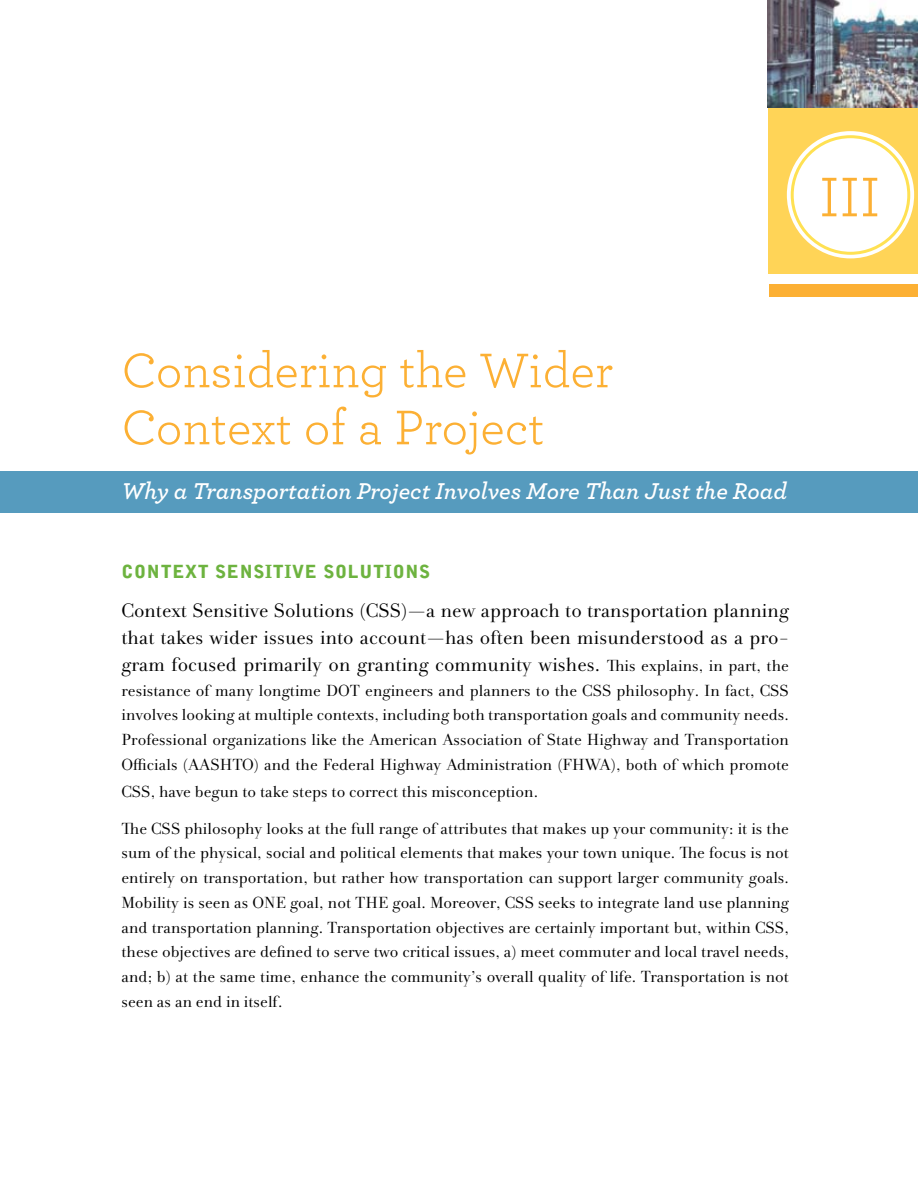
<style>
.page{position:relative;width:918px;height:1188px;background:#fff}
.page>*{position:absolute;margin:0;border:0;box-sizing:border-box;transform-origin:0 0}
.t1{font:58.5px "Archer";color:#fcb034}
.t2{font:51px/57px "Archer";color:#fcb034}
.t3{font:italic 600 24px "Archer";color:#fff}
.t4{font:19.95px/27px "Andrade Pro";color:#000;text-align:justify}
.t5{font:900 18px "Bell Gothic Std";letter-spacing:.04em;color:#6db33f}
.t6{font:16.5px/24.8px "Andrade Pro";color:#000;text-align:justify}
.s1{font-size:16.5px}
</style>
<div class="page">
<div style="left:768px;top:108px;width:150px;height:165px;background:#ffd457"></div>
<div style="left:769px;top:284px;width:149px;height:13px;background:#fcb034"></div>
<div style="left:0;top:472px;width:918px;height:41px;background:#569bbe"></div>
<div style="left:787px;top:131px;width:127px;height:127px;background:#fff;border-radius:50%"></div>
<div style="left:791px;top:135px;width:119px;height:120px;border:3px solid #ffe153;border-radius:50%"></div>
<img style="left:767px;top:0;width:151px;height:108px">
<p class="t1" style="left:819px;top:157px;width:63px">III</p>
<p class="t2" style="left:122px;top:339px;width:493px">Considering the Wider<br>Context of a Project</p>
<p class="t3" style="left:122px;top:473px;width:667px">Why a Transportation Project Involves More Than Just the Road</p>
<p class="t5" style="left:122px;top:561px;width:310px">CONTEXT SENSITIVE SOLUTIONS</p>
<p class="t4" style="left:122px;top:597px;width:669px">Context Sensitive Solutions (CSS)—a new approach to transportation planning that takes wider issues into account—has often been misunderstood as a pro&shy;gram focused primarily on granting community wishes. <span class="s1">This explains, in part, the</span></p>
<p class="t6" style="left:122px;top:678px;width:669px">resistance of many longtime DOT engineers and planners to the CSS philosophy. In fact, CSS involves looking at multiple contexts, including both transportation goals and community needs.<br>Professional organizations like the American Association of State Highway and Transportation Officials (AASHTO) and the Federal Highway Administration (FHWA), both of which promote</p>
<p class="t6" style="left:122px;top:779px;width:418px">CSS, have begun to take steps to correct this misconception.</p>
<p class="t6" style="left:122px;top:816px;width:669px">The CSS philosophy looks at the full range of attributes that makes up your community: it is the sum of the physical, social and political elements that makes your town unique. The focus is not entirely on transportation, but rather how transportation can support larger community goals.<br>Mobility is seen as ONE goal, not THE goal. Moreover, CSS seeks to integrate land use planning and transportation planning. Transportation objectives are certainly important but, within CSS, these objectives are defined to serve two critical issues, a) meet commuter and local travel needs, and; b) at the same time, enhance the community’s overall quality of life. Transportation is not seen as an end in itself.</p>
</div>
